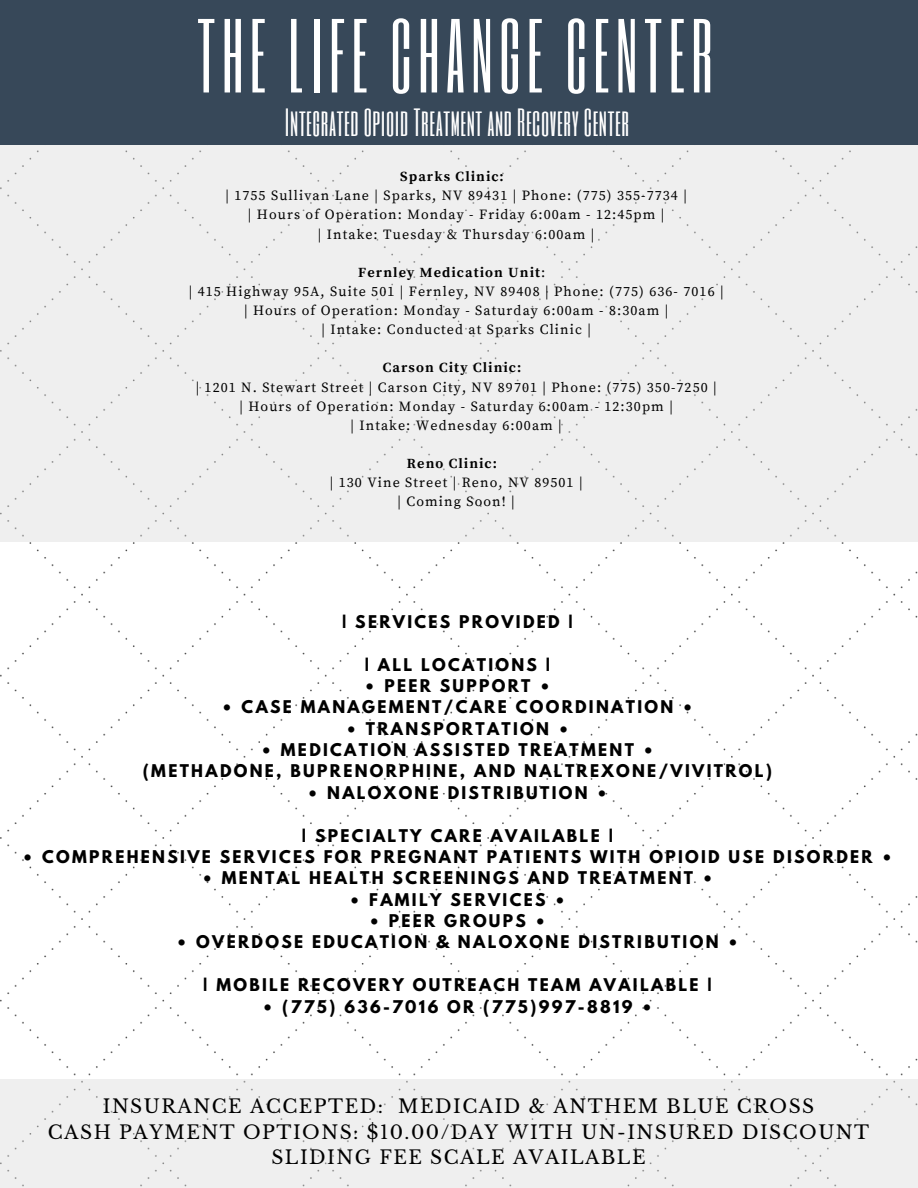
<style>
.page{position:relative;width:918px;height:1188px;background:#fff}
.page>*{position:absolute;margin:0;border:0;box-sizing:border-box;transform-origin:0 0}
.t1{font:87.15px "Six Caps";letter-spacing:.07em;color:#fff}
.t2{font:32.7px "Six Caps";letter-spacing:.02em;color:#fff}
.t3{font:18.75px/25.8px "Libre Baskerville";letter-spacing:.08em;color:#000;text-align:center}
.t4{font:700 15.6px/21.3px "League Spartan";letter-spacing:.15em;color:#000;text-align:center}
.t5{font:13.95px/19.2px "Source Serif Pro";letter-spacing:.08em;color:#000;text-align:center}
.t6{font:700 13.95px "Source Serif Pro";letter-spacing:.08em;color:#000}
.s1{font-weight:400}
</style>
<div class="page">
<img style="left:0;top:541px;width:918px;height:535px">
<div style="left:0;top:0;width:918px;height:541px;background:#efefef"></div>
<div style="left:0;top:1079px;width:918px;height:109px;background:#efefef"></div>
<div style="left:0;top:0;width:918px;height:145px;background:#374859"></div>
<h1 class="t1" style="left:197px;top:-4px;width:518px">THE LIFE CHANGE CENTER</h1>
<h2 class="t2" style="left:285px;top:100px;width:345px">Integrated Opioid Treatment and Recovery Center</h2>
<p class="t6" style="left:400px;top:168px;width:105px">Sparks Clinic:</p>
<p class="t5" style="left:225px;top:187px;width:463px">| 1755 Sullivan Lane | Sparks, NV 89431 | Phone: (775) 355-7734 | | Hours of Operation: Monday - Friday 6:00am - 12:45pm |<br>| Intake: Tuesday &amp; Thursday 6:00am |</p>
<p class="t6" style="left:358px;top:264px;width:189px">Fernley Medication Unit<span class="s1">:</span></p>
<p class="t5" style="left:189px;top:282px;width:536px">| 415 Highway 95A, Suite 501 | Fernley, NV 89408 | Phone: (775) 636- 7016 |</p>
<p class="t5" style="left:244px;top:301px;width:426px">| Hours of Operation: Monday - Saturday 6:00am - 8:30am |</p>
<p class="t5" style="left:321px;top:320px;width:271px">| Intake: Conducted at Sparks Clinic |</p>
<p class="t6" style="left:383px;top:360px;width:140px">Carson City Clinic:</p>
<p class="t5" style="left:196px;top:378px;width:523px">| 1201 N. Stewart Street | Carson City, NV 89701 | Phone: (775) 350-7250 | | Hours of Operation: Monday - Saturday 6:00am - 12:30pm |<br>| Intake: Wednesday 6:00am |</p>
<p class="t6" style="left:407px;top:455px;width:92px">Reno Clinic:</p>
<p class="t5" style="left:330px;top:473px;width:254px">| 130 Vine Street | Reno, NV 89501 | | Coming Soon! |</p>
<p class="t4" style="left:342px;top:613px;width:232px">| SERVICES PROVIDED |</p>
<p class="t4" style="left:365px;top:656px;width:187px">| ALL LOCATIONS |</p>
<p class="t4" style="left:364px;top:677px;width:188px">• PEER SUPPORT •</p>
<p class="t4" style="left:222px;top:698px;width:473px">• CASE MANAGEMENT/CARE COORDINATION •</p>
<p class="t4" style="left:346px;top:720px;width:225px">• TRANSPORTATION •</p>
<p class="t4" style="left:143px;top:741px;width:631px">• MEDICATION ASSISTED TREATMENT •<br>(METHADONE, BUPRENORPHINE, AND NALTREXONE/VIVITROL)</p>
<p class="t4" style="left:307px;top:784px;width:302px">• NALOXONE DISTRIBUTION •</p>
<p class="t4" style="left:302px;top:827px;width:312px">| SPECIALTY CARE AVAILABLE |</p>
<p class="t4" style="left:22px;top:848px;width:872px">• COMPREHENSIVE SERVICES FOR PREGNANT PATIENTS WITH OPIOID USE DISORDER •</p>
<p class="t4" style="left:202px;top:869px;width:513px">• MENTAL HEALTH SCREENINGS AND TREATMENT •</p>
<p class="t4" style="left:349px;top:891px;width:218px">• FAMILY SERVICES •</p>
<p class="t4" style="left:369px;top:912px;width:179px">• PEER GROUPS •</p>
<p class="t4" style="left:176px;top:933px;width:564px">• OVERDOSE EDUCATION &amp; NALOXONE DISTRIBUTION •</p>
<p class="t4" style="left:203px;top:976px;width:510px">| MOBILE RECOVERY OUTREACH TEAM AVAILABLE |</p>
<p class="t4" style="left:262px;top:998px;width:392px">• (775) 636-7016 OR (775)997-8819 •</p>
<p class="t3" style="left:48px;top:1093px;width:823px">INSURANCE ACCEPTED: MEDICAID &amp; ANTHEM BLUE CROSS<br>CASH PAYMENT OPTIONS: $10.00/DAY WITH UN-INSURED DISCOUNT<br>SLIDING FEE SCALE AVAILABLE</p>
</div>
